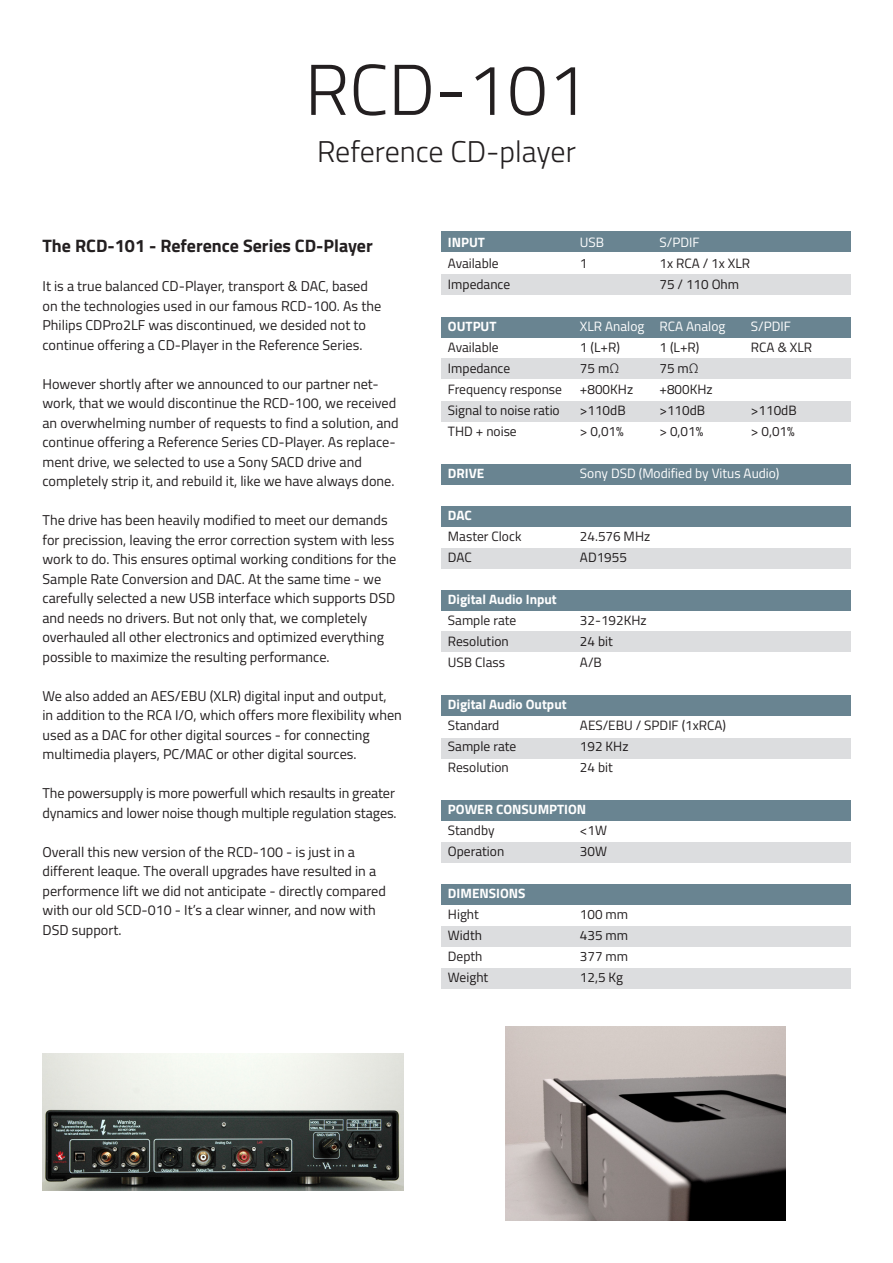
<style>
.page{position:relative;width:893px;height:1263px;background:#fff}
.page>*{position:absolute;margin:0;border:0;box-sizing:border-box;transform-origin:0 0}
.t1{font:300 72px "Titillium Web";color:#231f20}
.t2{font:300 30px "Titillium Web";color:#231f20}
.t3{font:700 18px "Titillium Web";color:#231f20}
.t4{font:14.25px/19.5px "Titillium Web";color:#231f20}
.t5{font:13.5px "Titillium Web";color:#231f20}
.t6{font:700 13.5px "Titillium Web";color:#fff}
.t7{font:13.5px "Titillium Web";color:#fff}
.s1{font-family:"Avenir LT Std";font-weight:300}
</style>
<div class="page">
<div style="left:441px;top:317px;width:409px;height:20px;background:#698491"></div>
<div style="left:441px;top:506px;width:409px;height:20px;background:#698491"></div>
<div style="left:441px;top:464px;width:409px;height:20px;background:#698491"></div>
<div style="left:441px;top:590px;width:409px;height:20px;background:#698491"></div>
<div style="left:441px;top:696px;width:409px;height:20px;background:#698491"></div>
<div style="left:441px;top:800px;width:409px;height:21px;background:#698491"></div>
<div style="left:441px;top:884px;width:409px;height:21px;background:#698491"></div>
<div style="left:441px;top:232px;width:409px;height:20px;background:#698491"></div>
<div style="left:441px;top:274px;width:409px;height:21px;background:#dcdddf"></div>
<div style="left:441px;top:359px;width:409px;height:20px;background:#dcdddf"></div>
<div style="left:441px;top:401px;width:409px;height:21px;background:#dcdddf"></div>
<div style="left:441px;top:548px;width:409px;height:21px;background:#dcdddf"></div>
<div style="left:441px;top:632px;width:409px;height:20px;background:#dcdddf"></div>
<div style="left:441px;top:738px;width:409px;height:20px;background:#dcdddf"></div>
<div style="left:441px;top:842px;width:409px;height:21px;background:#dcdddf"></div>
<div style="left:441px;top:927px;width:409px;height:20px;background:#dcdddf"></div>
<div style="left:441px;top:969px;width:409px;height:20px;background:#dcdddf"></div>
<img style="left:43px;top:1053px;width:361px;height:137px">
<img style="left:506px;top:1027px;width:279px;height:193px">
<p class="t1" style="left:305px;top:37px;width:284px">RCD-101</p>
<p class="t2" style="left:317px;top:130px;width:260px">Reference CD-player</p>
<p class="t3" style="left:43px;top:232px;width:332px">The RCD-101 - Reference Series CD-Player</p>
<p class="t4" style="left:43px;top:276px;width:340px">It is a true balanced CD-Player, transport &amp; DAC, based on the technologies used in our famous RCD-100. As the<br>Philips CDPro2LF was discontinued, we desided not to</p>
<p class="t4" style="left:43px;top:334px;width:321px">continue offering a CD-Player in the Reference Series.</p>
<p class="t4" style="left:43px;top:373px;width:358px">However shortly after we announced to our partner net&shy;work, that we would discontinue the RCD-100, we received an overwhelming number of requests to find a solution, and continue offering a Reference Series CD-Player. As replace&shy;ment drive, we selected to use a Sony SACD drive and</p>
<p class="t4" style="left:43px;top:471px;width:353px">completely strip it, and rebuild it, like we have always done.</p>
<p class="t4" style="left:43px;top:510px;width:355px">The drive has been heavily modified to meet our demands for precission, leaving the error correction system with less work to do. This ensures optimal working conditions for the Sample Rate Conversion and DAC. At the same time - we carefully selected a new USB interface which supports DSD and needs no drivers. But not only that, we completely overhauled all other electronics and optimized everything possible to maximize the resulting performance.</p>
<p class="t4" style="left:43px;top:685px;width:345px">We also added an AES/EBU (XLR) digital input and output,</p>
<p class="t4" style="left:43px;top:705px;width:361px">in addition to the RCA I/O, which offers more flexibility when used as a DAC for other digital sources - for connecting</p>
<p class="t4" style="left:43px;top:744px;width:316px">multimedia players, PC/MAC or other digital sources.</p>
<p class="t4" style="left:43px;top:783px;width:356px">The powersupply is more powerfull which resaults in greater dynamics and lower noise though multiple regulation stages.</p>
<p class="t4" style="left:43px;top:841px;width:345px">Overall this new version of the RCD-100 - is just in a different leaque. The overall upgrades have resulted in a performence lift we did not anticipate - directly compared with our old SCD-010 - It’s a clear winner, and now with DSD support.</p>
<p class="t6" style="left:448px;top:232px;width:39px">INPUT</p>
<p class="t7" style="left:580px;top:232px;width:26px">USB</p>
<p class="t7" style="left:659px;top:232px;width:42px">S/PDIF</p>
<p class="t5" style="left:448px;top:253px;width:52px">Available</p>
<p class="t5" style="left:580px;top:253px;width:9px">1</p>
<p class="t5" style="left:659px;top:253px;width:92px">1x RCA / 1x XLR</p>
<p class="t5" style="left:448px;top:274px;width:64px">Impedance</p>
<p class="t5" style="left:659px;top:274px;width:81px">75 / 110 Ohm</p>
<p class="t6" style="left:448px;top:316px;width:50px">OUTPUT</p>
<p class="t7" style="left:580px;top:316px;width:147px">XLR Analog RCA Analog</p>
<p class="t7" style="left:751px;top:316px;width:42px">S/PDIF</p>
<p class="t5" style="left:448px;top:337px;width:52px">Available</p>
<p class="t5" style="left:580px;top:337px;width:42px">1 (L+R)</p>
<p class="t5" style="left:659px;top:337px;width:42px">1 (L+R)</p>
<p class="t5" style="left:751px;top:337px;width:63px">RCA &amp; XLR</p>
<p class="t5" style="left:448px;top:358px;width:64px">Impedance</p>
<p class="t5" style="left:580px;top:358px;width:41px">75 m<span class="s1">Ω</span></p>
<p class="t5" style="left:659px;top:358px;width:41px">75 m<span class="s1">Ω</span></p>
<p class="t5" style="left:448px;top:379px;width:116px">Frequency response</p>
<p class="t5" style="left:580px;top:379px;width:55px">+800KHz</p>
<p class="t5" style="left:659px;top:379px;width:55px">+800KHz</p>
<p class="t5" style="left:448px;top:400px;width:113px">Signal to noise ratio</p>
<p class="t5" style="left:580px;top:400px;width:47px">&gt;110dB</p>
<p class="t5" style="left:659px;top:400px;width:47px">&gt;110dB</p>
<p class="t5" style="left:751px;top:400px;width:47px">&gt;110dB</p>
<p class="t5" style="left:448px;top:421px;width:70px">THD + noise</p>
<p class="t5" style="left:580px;top:421px;width:45px">&gt; 0,01%</p>
<p class="t5" style="left:659px;top:421px;width:45px">&gt; 0,01%</p>
<p class="t5" style="left:751px;top:421px;width:45px">&gt; 0,01%</p>
<p class="t6" style="left:448px;top:463px;width:38px">DRIVE</p>
<p class="t7" style="left:580px;top:463px;width:201px">Sony DSD (Modified by Vitus Audio)</p>
<p class="t6" style="left:448px;top:505px;width:25px">DAC</p>
<p class="t5" style="left:448px;top:526px;width:75px">Master Clock</p>
<p class="t5" style="left:580px;top:526px;width:72px">24.576 MHz</p>
<p class="t5" style="left:448px;top:547px;width:25px">DAC</p>
<p class="t5" style="left:580px;top:547px;width:48px">AD1955</p>
<p class="t6" style="left:448px;top:589px;width:110px">Digital Audio Input</p>
<p class="t5" style="left:448px;top:610px;width:70px">Sample rate</p>
<p class="t5" style="left:580px;top:610px;width:68px">32-192KHz</p>
<p class="t5" style="left:448px;top:631px;width:62px">Resolution</p>
<p class="t5" style="left:580px;top:631px;width:34px">24 bit</p>
<p class="t5" style="left:448px;top:652px;width:59px">USB Class</p>
<p class="t5" style="left:580px;top:652px;width:23px">A/B</p>
<p class="t6" style="left:448px;top:694px;width:120px">Digital Audio Output</p>
<p class="t5" style="left:448px;top:715px;width:53px">Standard</p>
<p class="t5" style="left:580px;top:715px;width:148px">AES/EBU / SPDIF (1xRCA)</p>
<p class="t5" style="left:448px;top:736px;width:70px">Sample rate</p>
<p class="t5" style="left:580px;top:736px;width:50px">192 KHz</p>
<p class="t5" style="left:448px;top:757px;width:62px">Resolution</p>
<p class="t5" style="left:580px;top:757px;width:34px">24 bit</p>
<p class="t6" style="left:448px;top:799px;width:140px">POWER CONSUMPTION</p>
<p class="t5" style="left:448px;top:820px;width:48px">Standby</p>
<p class="t5" style="left:580px;top:820px;width:29px">&lt;1W</p>
<p class="t5" style="left:448px;top:841px;width:58px">Operation</p>
<p class="t5" style="left:580px;top:841px;width:29px">30W</p>
<p class="t6" style="left:448px;top:883px;width:79px">DIMENSIONS</p>
<p class="t5" style="left:448px;top:904px;width:32px">Hight</p>
<p class="t5" style="left:580px;top:904px;width:50px">100 mm</p>
<p class="t5" style="left:448px;top:925px;width:36px">Width</p>
<p class="t5" style="left:580px;top:925px;width:50px">435 mm</p>
<p class="t5" style="left:448px;top:946px;width:36px">Depth</p>
<p class="t5" style="left:580px;top:946px;width:50px">377 mm</p>
<p class="t5" style="left:448px;top:967px;width:42px">Weight</p>
<p class="t5" style="left:580px;top:967px;width:45px">12,5 Kg</p>
</div>
